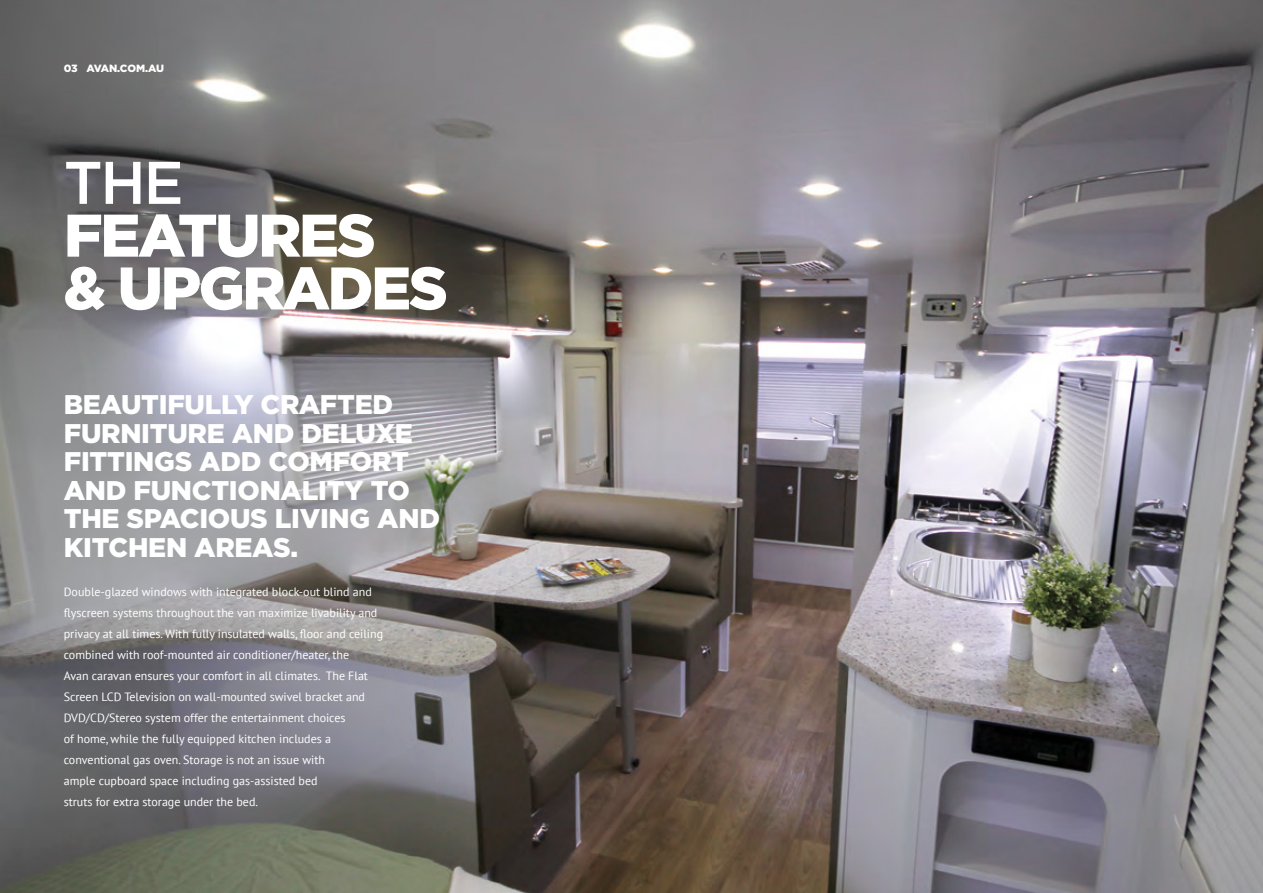
<style>
.page{position:relative;width:1263px;height:893px;background:#fff}
.page>*{position:absolute;margin:0;border:0;box-sizing:border-box;transform-origin:0 0}
.t1{font:900 60px/52.8px "Gotham";letter-spacing:-.04em;color:#fff}
.t2{font:500 60px "Gotham";color:#fff}
.t3{font:900 27px/28.5px "Gotham";letter-spacing:-.01em;color:#fff}
.t4{font:12px/21px "PT Sans";color:#fff}
.t5{font:900 10.5px "Gotham";letter-spacing:-.02em;color:#fff}
</style>
<div class="page">
<img style="left:0;top:0;width:1263px;height:893px">
<p class="t5" style="left:64px;top:61px;width:102px">03 AVAN.COM.AU</p>
<h1 class="t2" style="left:64px;top:143px;width:121px">THE</h1>
<h1 class="t1" style="left:64px;top:208px;width:386px">FEATURES<br>&amp; UPGRADES</h1>
<h2 class="t3" style="left:64px;top:390px;width:378px">BEAUTIFULLY CRAFTED<br>FURNITURE AND DELUXE<br>FITTINGS ADD COMFORT<br>AND FUNCTIONALITY TO<br>THE SPACIOUS LIVING AND<br>KITCHEN AREAS.</h2>
<p class="t4" style="left:64px;top:581px;width:321px">Double-glazed windows with integrated block-out blind and flyscreen systems throughout the van maximize livability and privacy at all times. With fully insulated walls, floor and ceiling combined with roof-mounted air conditioner/heater, the<br>Avan caravan ensures your comfort in all climates. The Flat Screen LCD Television on wall-mounted swivel bracket and DVD/CD/Stereo system offer the entertainment choices<br>of home, while the fully equipped kitchen includes a conventional gas oven. Storage is not an issue with<br>ample cupboard space including gas-assisted bed<br>struts for extra storage under the bed.</p>
</div>
